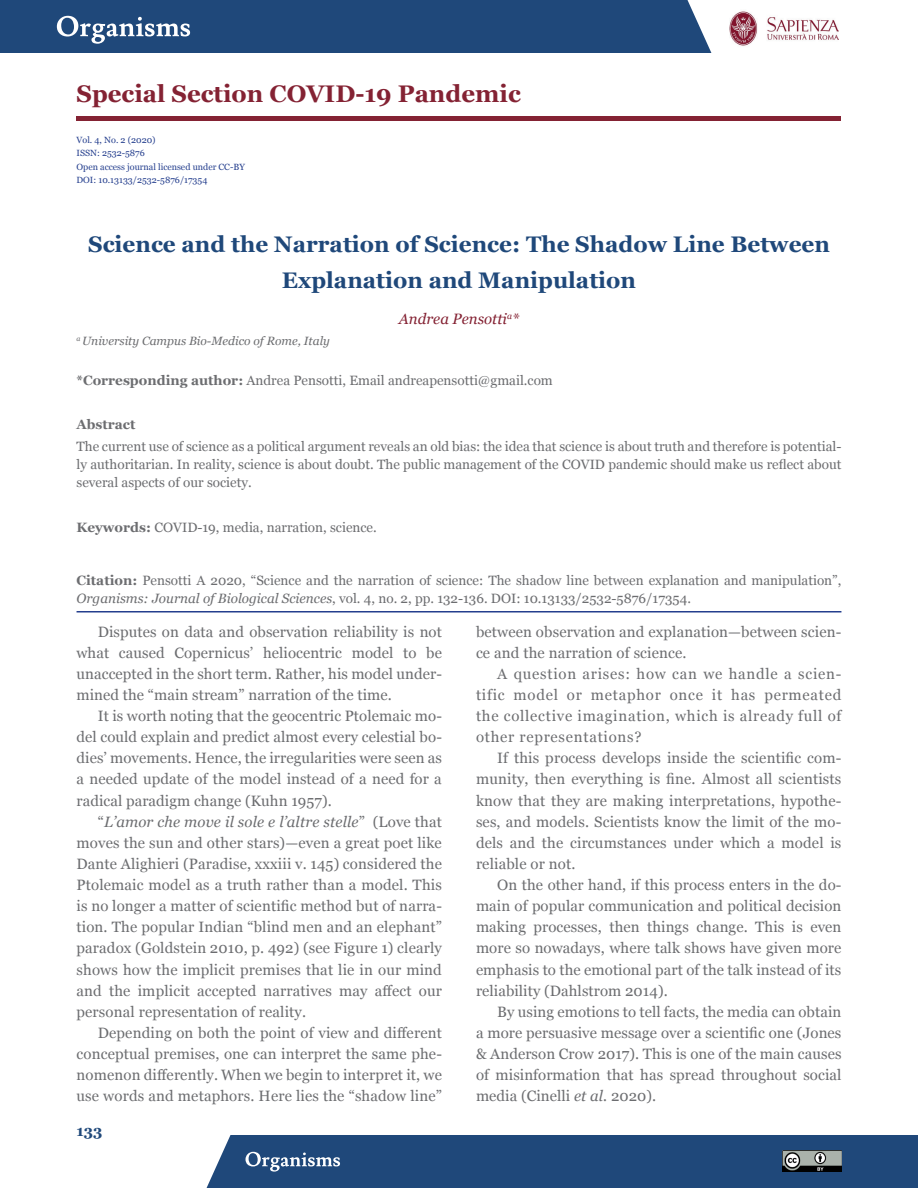
<style>
.page{position:relative;width:918px;height:1188px;background:#fff}
.page>*{position:absolute;margin:0;border:0;box-sizing:border-box;transform-origin:0 0}
.t1{font:700 24px "Georgia";color:#842233}
.t2{font:700 22.5px/36px "Georgia";color:#1f487a;text-align:center}
.Testo__con_rientro{font:15px/21.1px "Georgia";letter-spacing:.01em;color:#6c6d70;text-align:justify}
.t3{font:italic 15px "Georgia";color:#842233}
.Testo_in_greco{font:700 15px "Georgia";color:#1f487a}
.t4{font:13.5px/18px "Georgia";color:#6c6d70;text-align:justify}
.t5{font:700 13.5px "Georgia";color:#6c6d70}
.t6{font:italic 12px "Georgia";color:#6c6d70}
.t7{font:9px/13.5px "Georgia";color:#253f8e}
.s1{font-weight:700}
.s2{font-style:italic}
</style>
<div class="page">
<div style="left:207px;top:1135px;width:711px;height:53px;background:#1f487a"></div>
<hr style="left:77px;top:611px;width:764px;height:2px;background:#253f8e">
<img style="left:782px;top:1151px;width:59px;height:21px">
<img style="left:729px;top:11px;width:110px;height:35px">
<div style="left:0;top:0;width:711px;height:53px;background:#1f487a"></div>
<div style="left:77px;top:116px;width:764px;height:5px;background:#842233"></div>
<h1 class="t1" style="left:77px;top:78px;width:446px">Special Section COVID-19 Pandemic</h1>
<p class="t7" style="left:77px;top:133px;width:170px">Vol. 4, No. 2 (2020)<br>ISSN: 2532-5876<br>Open access journal licensed under CC-BY<br>DOI: 10.13133/2532-5876/17354</p>
<h2 class="t2" style="left:88px;top:226px;width:743px">Science and the Narration of Science: The Shadow Line Between<br>Explanation and Manipulation</h2>
<p class="t3" style="left:399px;top:309px;width:122px">Andrea Pensotti<sup>a</sup>*</p>
<p class="t6" style="left:77px;top:333px;width:255px"><sup>a</sup> University Campus Bio-Medico of Rome, Italy</p>
<p class="t4" style="left:77px;top:371px;width:478px"><span class="s1">*Corresponding author:</span> Andrea Pensotti, Email andreapensotti@gmail.com</p>
<p class="t5" style="left:77px;top:416px;width:60px">Abstract</p>
<p class="t4" style="left:77px;top:438px;width:766px">The current use of science as a political argument reveals an old bias: the idea that science is about truth and therefore is potential&shy;ly authoritarian. In reality, science is about doubt. The public management of the COVID pandemic should make us reflect about several aspects of our society.</p>
<p class="t4" style="left:77px;top:518px;width:302px"><span class="s1">Keywords:</span> COVID-19, media, narration, science.</p>
<p class="t4" style="left:77px;top:572px;width:766px"><span class="s1">Citation:</span> Pensotti A 2020, “Science and the narration of science: The shadow line between explanation and manipulation”,<br><span class="s2">Organisms: Journal of Biological Sciences</span>, vol. 4, no. 2, pp. 132-136. DOI: 10.13133/2532-5876/17354.</p>
<p class="Testo__con_rientro" style="left:77px;top:621px;width:367px;text-indent:21px">Disputes on data and observation reliability is not what caused Copernicus’ heliocentric model to be unaccepted in the short term. Rather, his model under&shy;mined the “main stream” narration of the time.</p>
<p class="Testo__con_rientro" style="left:77px;top:706px;width:367px;text-indent:21px">It is worth noting that the geocentric Ptolemaic mo&shy;del could explain and predict almost every celestial bo&shy;dies’ movements. Hence, the irregularities were seen as a needed update of the model instead of a need for a radical paradigm change (Kuhn 1957).</p>
<p class="Testo__con_rientro" style="left:77px;top:811px;width:367px;text-indent:21px">“<span class="s2">L’amor che move il sole e l’altre stelle</span>” (Love that moves the sun and other stars)—even a great poet like Dante Alighieri (Paradise, xxxiii v. 145) considered the Ptolemaic model as a truth rather than a model. This is no longer a matter of scientific method but of narra&shy;tion. The popular Indian “blind men and an elephant” paradox (Goldstein 2010, p. 492) (see Figure 1) clearly shows how the implicit premises that lie in our mind and the implicit accepted narratives may affect our personal representation of reality.</p>
<p class="Testo__con_rientro" style="left:77px;top:1023px;width:367px;text-indent:21px">Depending on both the point of view and different conceptual premises, one can interpret the same phe&shy;nomenon differently. When we begin to interpret it, we use words and metaphors. Here lies the “shadow line”</p>
<p class="Testo_in_greco" style="left:77px;top:1121px;width:28px">133</p>
<p class="Testo__con_rientro" style="left:476px;top:621px;width:367px">between observation and explanation—between scien&shy;ce and the narration of science.</p>
<p class="Testo__con_rientro" style="left:476px;top:663px;width:367px;text-indent:21px">A question arises: how can we handle a scien&shy;tific model or metaphor once it has permeated the collective imagination, which is already full of other representations?</p>
<p class="Testo__con_rientro" style="left:476px;top:748px;width:367px;text-indent:21px">If this process develops inside the scientific com&shy;munity, then everything is fine. Almost all scientists know that they are making interpretations, hypothe&shy;ses, and models. Scientists know the limit of the mo&shy;dels and the circumstances under which a model is reliable or not.</p>
<p class="Testo__con_rientro" style="left:476px;top:875px;width:367px;text-indent:21px">On the other hand, if this process enters in the do&shy;main of popular communication and political decision making processes, then things change. This is even more so nowadays, where talk shows have given more emphasis to the emotional part of the talk instead of its reliability (Dahlstrom 2014).</p>
<p class="Testo__con_rientro" style="left:476px;top:1001px;width:367px;text-indent:21px">By using emotions to tell facts, the media can obtain a more persuasive message over a scientific one (Jones &amp; Anderson Crow 2017). This is one of the main causes of misinformation that has spread throughout social media (Cinelli <span class="s2">et al.</span> 2020).</p>
</div>
